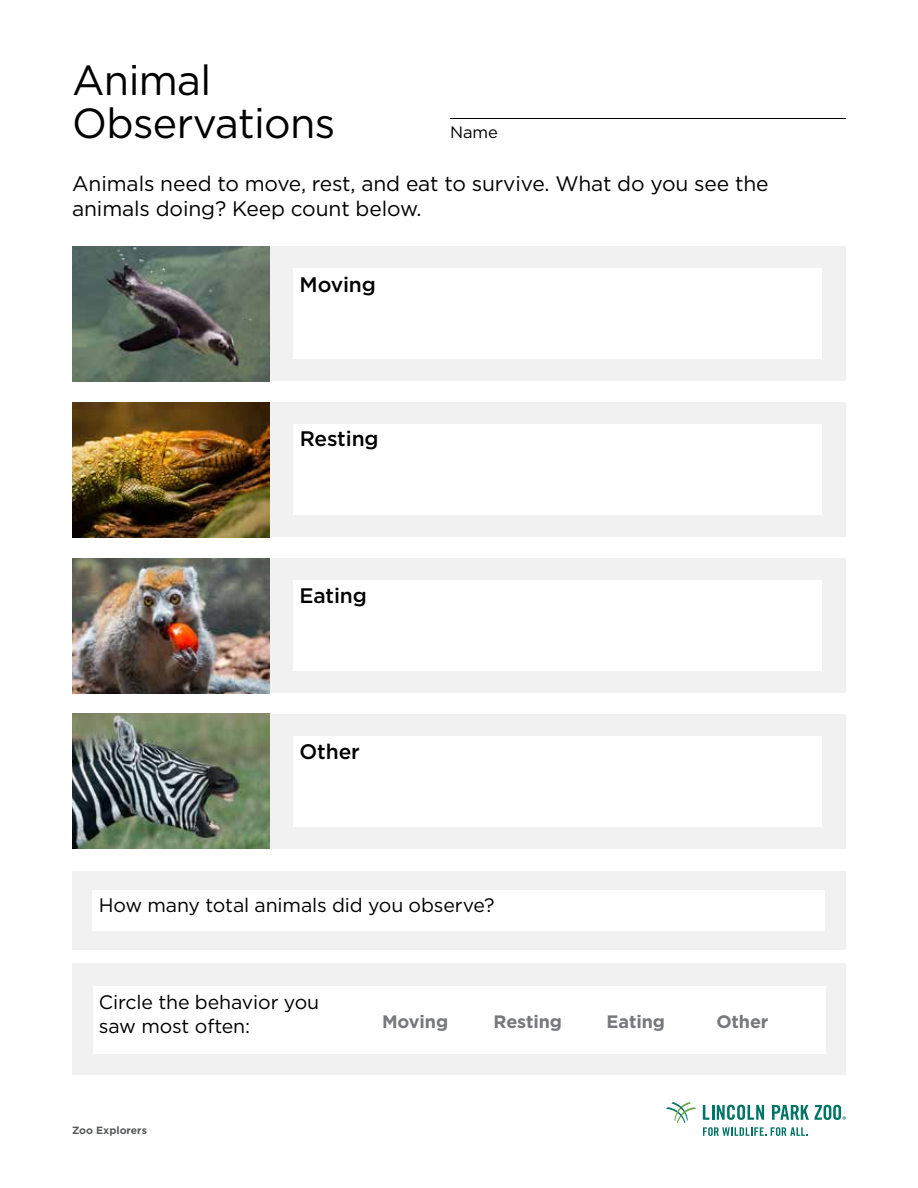
<style>
.page{position:relative;width:918px;height:1188px;background:#fff}
.page>*{position:absolute;margin:0;border:0;box-sizing:border-box;transform-origin:0 0}
.t1{font:42px/43.5px "Gotham";letter-spacing:-.015em;color:#000}
.t2{font:21px/25.5px "Gotham";letter-spacing:-.005em;color:#000}
.t3{font:500 21px "Gotham";letter-spacing:-.005em;color:#000}
.t4{font:19.5px/24px "Gotham";letter-spacing:-.005em;color:#000}
.t5{font:700 18px "Gotham";letter-spacing:-.005em;color:#77787b}
.t6{font:16.5px "Gotham";color:#000}
.t7{font:700 10.5px "Gotham";color:#58595b}
</style>
<div class="page">
<hr style="left:450px;top:118px;width:396px;height:1px;background:#000">
<div style="left:270px;top:246px;width:576px;height:135px;background:#f1f1f2"></div>
<img style="left:72px;top:246px;width:198px;height:135px">
<div style="left:294px;top:269px;width:528px;height:90px;background:#fff"></div>
<div style="left:270px;top:402px;width:576px;height:135px;background:#f1f1f2"></div>
<img style="left:72px;top:402px;width:198px;height:135px">
<div style="left:294px;top:425px;width:528px;height:90px;background:#fff"></div>
<div style="left:270px;top:558px;width:576px;height:135px;background:#f1f1f2"></div>
<img style="left:72px;top:558px;width:198px;height:135px">
<div style="left:294px;top:580px;width:528px;height:91px;background:#fff"></div>
<div style="left:270px;top:714px;width:576px;height:135px;background:#f1f1f2"></div>
<img style="left:72px;top:714px;width:198px;height:135px">
<div style="left:294px;top:736px;width:528px;height:91px;background:#fff"></div>
<svg style="left:666px;top:1102px;width:30px;height:21px"></svg>
<svg style="left:703px;top:1105px;width:61px;height:15px"></svg>
<svg style="left:772px;top:1105px;width:37px;height:15px"></svg>
<svg style="left:703px;top:1127px;width:105px;height:9px"></svg>
<svg style="left:815px;top:1105px;width:31px;height:15px"></svg>
<div style="left:72px;top:871px;width:774px;height:79px;background:#f1f1f2"></div>
<div style="left:72px;top:963px;width:774px;height:112px;background:#f1f1f2"></div>
<div style="left:93px;top:890px;width:732px;height:40px;background:#fff"></div>
<div style="left:93px;top:986px;width:733px;height:68px;background:#fff"></div>
<h1 class="t1" style="left:72px;top:57px;width:265px">Animal<br>Observations</h1>
<p class="t6" style="left:450px;top:122px;width:50px">Name</p>
<p class="t2" style="left:72px;top:170px;width:698px">Animals need to move, rest, and eat to survive. What do you see the animals doing? Keep count below.</p>
<p class="t3" style="left:300px;top:270px;width:78px">Moving</p>
<p class="t3" style="left:300px;top:425px;width:80px">Resting</p>
<p class="t3" style="left:299px;top:582px;width:69px">Eating</p>
<p class="t3" style="left:300px;top:738px;width:62px">Other</p>
<p class="t4" style="left:99px;top:893px;width:397px">How many total animals did you observe?</p>
<p class="t4" style="left:99px;top:990px;width:222px">Circle the behavior you saw most often:</p>
<p class="t7" style="left:72px;top:1123px;width:76px">Zoo Explorers</p>
<p class="t5" style="left:382px;top:1010px;width:68px">Moving</p>
<p class="t5" style="left:494px;top:1010px;width:70px">Resting</p>
<p class="t5" style="left:607px;top:1010px;width:60px">Eating</p>
<p class="t5" style="left:716px;top:1010px;width:54px">Other</p>
</div>
